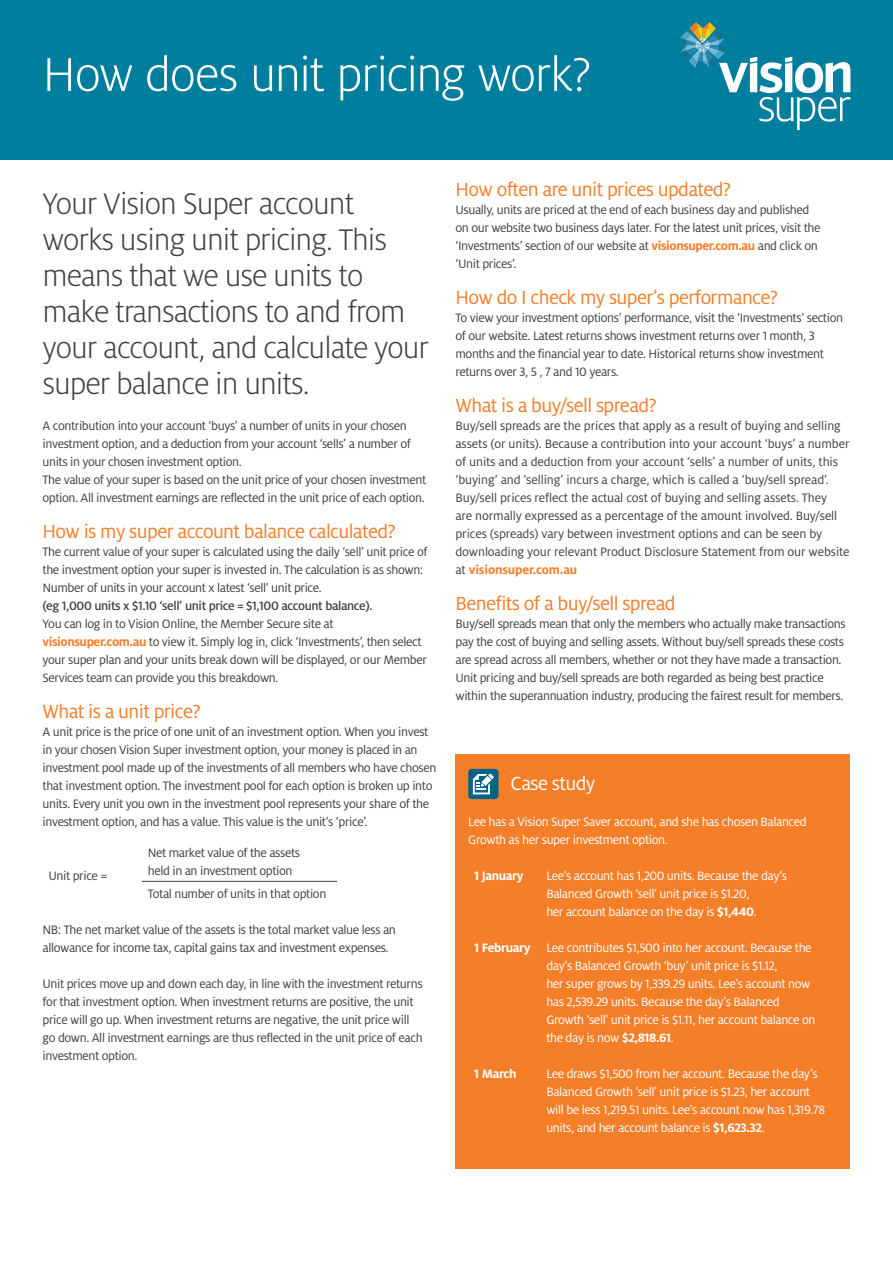
<style>
.page{position:relative;width:893px;height:1263px;background:#fff}
.page>*{position:absolute;margin:0;border:0;box-sizing:border-box;transform-origin:0 0}
.t1{font:300 52.5px "Milo OT";letter-spacing:-.03em;color:#fff}
.t2{font:300 33px/36px "Milo OT";letter-spacing:-.03em;color:#414042}
.t3{font:21px "Milo OT";letter-spacing:-.03em;color:#f57e29}
.t4{font:21px "Milo OT";letter-spacing:-.03em;color:#fff}
.t5{font:13.5px/18px "Milo OT";letter-spacing:-.03em;color:#414042}
.t6{font:13.5px/18px "Milo OT";letter-spacing:-.03em;color:#fff}
.t7{font:13.5px/18px "Milo OT";letter-spacing:-.01em;color:#414042}
.t8{font:500 13.5px "Milo OT";letter-spacing:-.03em;color:#414042}
.t9{font:700 13.5px "Milo OT";letter-spacing:-.03em;color:#fff}
.s1{font-weight:700;color:#f57e29}
.s2{font-weight:700}
</style>
<div class="page">
<div style="left:0;top:0;width:893px;height:160px;background:#007e9e"></div>
<svg style="left:680px;top:22px;width:170px;height:108px"></svg>
<hr style="left:142px;top:881px;width:195px;height:1px;background:#414042">
<div style="left:455px;top:754px;width:395px;height:414px;background:#f57e29"></div>
<div style="left:468px;top:769px;width:30px;height:30px;background:#006385;border-radius:3px"></div>
<svg style="left:473px;top:774px;width:21px;height:20px"></svg>
<h1 class="t1" style="left:43px;top:46px;width:551px">How does unit pricing work?</h1>
<h2 class="t2" style="left:43px;top:186px;width:388px">Your Vision Super account works using unit pricing. This means that we use units to make transactions to and from your account, and calculate your super balance in units.</h2>
<p class="t5" style="left:43px;top:417px;width:385px">A contribution into your account ‘buys’ a number of units in your chosen investment option, and a deduction from your account ‘sells’ a number of units in your chosen investment option.<br>The value of your super is based on the unit price of your chosen investment option. All investment earnings are reflected in the unit price of each option.</p>
<h3 class="t3" style="left:43px;top:520px;width:355px">How is my super account balance calculated?</h3>
<p class="t5" style="left:43px;top:543px;width:387px">The current value of your super is calculated using the daily ‘sell’ unit price of the investment option your super is invested in. The calculation is as shown:<br>Number of units in your account x latest ‘sell’ unit price.</p>
<p class="t8" style="left:43px;top:598px;width:332px">(eg 1,000 units x $1.10 ‘sell’ unit price = $1,100 account balance).</p>
<p class="t5" style="left:43px;top:615px;width:386px">You can log in to Vision Online, the Member Secure site at <span class="s1">visionsuper.com.au</span> to view it. Simply log in, click ‘Investments’, then select your super plan and your units break down will be displayed, or our Member Services team can provide you this breakdown.</p>
<h3 class="t3" style="left:43px;top:700px;width:160px">What is a unit price?</h3>
<p class="t5" style="left:43px;top:723px;width:395px">A unit price is the price of one unit of an investment option. When you invest in your chosen Vision Super investment option, your money is placed in an investment pool made up of the investments of all members who have chosen that investment option. The investment pool for each option is broken up into units. Every unit you own in the investment pool represents your share of the investment option, and has a value. This value is the unit’s ‘price’.</p>
<p class="t5" style="left:148px;top:844px;width:154px">Net market value of the assets held in an investment option</p>
<p class="t5" style="left:148px;top:885px;width:180px">Total number of units in that option</p>
<p class="t5" style="left:43px;top:921px;width:355px">NB: The net market value of the assets is the total market value less an allowance for income tax, capital gains tax and investment expenses.</p>
<p class="t5" style="left:43px;top:975px;width:382px">Unit prices move up and down each day, in line with the investment returns for that investment option. When investment returns are positive, the unit price will go up. When investment returns are negative, the unit price will go down. All investment earnings are thus reflected in the unit price of each investment option.</p>
<p class="t5" style="left:49px;top:867px;width:61px">Unit price =</p>
<h3 class="t3" style="left:455px;top:178px;width:277px">How often are unit prices updated?</h3>
<p class="t5" style="left:455px;top:201px;width:367px">Usually, units are priced at the end of each business day and published on our website two business days later. For the latest unit prices, visit the ‘Investments’ section of our website at <span class="s1">visionsuper.com.au</span> and click on ‘Unit prices’.</p>
<h3 class="t3" style="left:455px;top:286px;width:324px">How do I check my super’s performance?</h3>
<p class="t5" style="left:455px;top:309px;width:389px">To view your investment options’ performance, visit the ‘Investments’ section of our website. Latest returns shows investment returns over 1 month, 3 months and the financial year to date. Historical returns show investment returns over 3, 5 , 7 and 10 years.</p>
<h3 class="t3" style="left:455px;top:394px;width:203px">What is a buy/sell spread?</h3>
<p class="t7" style="left:455px;top:417px;width:396px">Buy/sell spreads are the prices that apply as a result of buying and selling assets (or units). Because a contribution into your account ‘buys’ a number of units and a deduction from your account ‘sells’ a number of units, this ‘buying’ and ‘selling’ incurs a charge, which is called a ‘buy/sell spread’.<br>Buy/sell prices reflect the actual cost of buying and selling assets. They<br>are normally expressed as a percentage of the amount involved. Buy/sell prices (spreads) vary between investment options and can be seen by downloading your relevant Product Disclosure Statement from our website at <span class="s1">visionsuper.com.au</span></p>
<h3 class="t3" style="left:455px;top:592px;width:222px">Benefits of a buy/sell spread</h3>
<p class="t5" style="left:455px;top:615px;width:392px">Buy/sell spreads mean that only the members who actually make transactions pay the cost of buying and selling assets. Without buy/sell spreads these costs are spread across all members, whether or not they have made a transaction.<br>Unit pricing and buy/sell spreads are both regarded as being best practice within the superannuation industry, producing the fairest result for members.</p>
<h3 class="t4" style="left:511px;top:772px;width:86px">Case study</h3>
<p class="t6" style="left:468px;top:813px;width:340px">Lee has a Vision Super Saver account, and she has chosen Balanced<br>Growth as her super investment option.</p>
<p class="t9" style="left:474px;top:868px;width:51px">1 January</p>
<p class="t6" style="left:546px;top:867px;width:242px">Lee’s account has 1,200 units. Because the day’s<br>Balanced Growth ‘sell’ unit price is $1.20,<br>her account balance on the day is <span class="s2">$1,440</span>.</p>
<p class="t6" style="left:546px;top:939px;width:271px;text-indent:-72px"><span class="s2">1 February</span> Lee contributes $1,500 into her account. Because the day’s Balanced Growth ‘buy’ unit price is $1.12,<br>her super grows by 1,339.29 units. Lee’s account now has 2,539.29 units. Because the day’s Balanced Growth ‘sell’ unit price is $1.11, her account balance on the day is now <span class="s2">$2,818.61</span>.</p>
<p class="t9" style="left:474px;top:1066px;width:44px">1 March</p>
<p class="t6" style="left:546px;top:1065px;width:280px">Lee draws $1,500 from her account. Because the day’s Balanced Growth ‘sell’ unit price is $1.23, her account will be less 1,219.51 units. Lee’s account now has 1,319.78 units, and her account balance is <span class="s2">$1,623.32</span>.</p>
</div>
